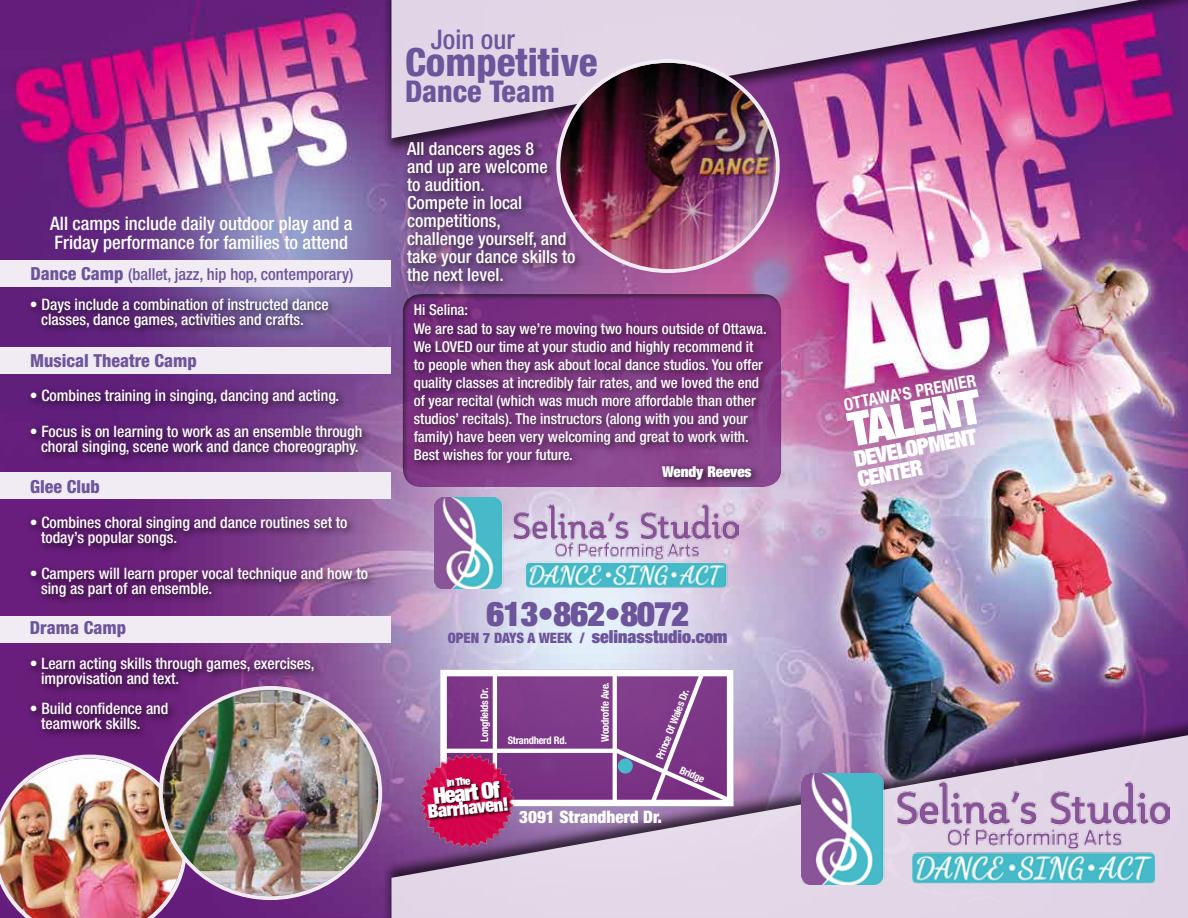
<style>
.page{position:relative;width:1188px;height:918px;background:#fff}
.page>*{position:absolute;margin:0;border:0;box-sizing:border-box;transform-origin:0 0}
.t1{font:900 condensed 47.7px "Helvetica Neue LT Std";color:#fff}
.t2{font:800 condensed 39px "Helvetica Neue LT Std";color:#6d559c}
.t3{font:900 condensed 34.2px "Helvetica Neue LT Std";letter-spacing:-.025em;color:#6d559c}
.t4{font:800 condensed 30px "Helvetica Neue LT Std";color:#6d559c}
.t5{font:500 condensed 27px "Helvetica Neue LT Std";color:#6d559c}
.t6{font:900 condensed 22.65px "Helvetica Neue LT Std";color:#fff}
.t7{font:900 condensed 22.05px/20.1px "Helvetica Neue LT Std";color:#fff}
.t8{font:900 condensed 18.75px "Helvetica Neue LT Std";color:#fff}
.t9{font:500 condensed 18.6px/18.6px "Helvetica Neue LT Std";color:#fff}
.t10{font:500 condensed 18px/18px "Helvetica Neue LT Std";color:#fff}
.t11{font:800 condensed 18px "Helvetica Neue LT Std";color:#6d559c}
.t12{font:900 condensed 18px "Helvetica Neue LT Std";color:#6d559c}
.t13{font:900 condensed 17.25px "Helvetica Neue LT Std";color:#fff}
.t14{font:700 condensed 17.1px "Helvetica Neue LT Std";color:#fff}
.t15{font:500 condensed 16.5px "Helvetica Neue LT Std";color:#6d559c}
.t16{font:500 condensed 15.75px/15px "Helvetica Neue LT Std";color:#fff}
.t17{font:500 condensed 15px/18.1px "Helvetica Neue LT Std";color:#fff}
.t18{font:900 condensed 15px "Helvetica Neue LT Std";color:#fff}
.t19{font:900 condensed 10.8px "Helvetica Neue LT Std";color:#fff}
.t20{font:700 condensed 10.5px "Helvetica Neue LT Std";letter-spacing:-.025em;color:#fff}
.s1{font-weight:800;font-size:18px}
.s2{font-size:14.4px}
</style>
<div class="page">
<img style="left:0;top:0;width:1188px;height:918px">
<div style="left:382px;top:716px;width:806px;height:202px;background:#000;opacity:.75"></div>
<svg style="left:392px;top:733px;width:796px;height:185px;background:#c0aec9"></svg>
<div style="left:382px;top:0;width:806px;height:155px;background:#000;opacity:.75"></div>
<img style="left:392px;top:0;width:796px;height:138px">
<div style="left:0;top:260px;width:391px;height:27px;background:#f1ebf4"></div>
<div style="left:0;top:347px;width:391px;height:27px;background:#f1ebf4"></div>
<div style="left:0;top:473px;width:391px;height:26px;background:#f1ebf4"></div>
<div style="left:0;top:616px;width:391px;height:26px;background:#f1ebf4"></div>
<img style="left:435px;top:498px;width:304px;height:91px">
<img style="left:801px;top:774px;width:368px;height:110px">
<div style="left:440px;top:670px;width:293px;height:137px;background:#7d3888"></div>
<div style="left:26px;top:292px;width:352px;height:448px;background:#000;opacity:.75"></div>
<svg style="left:543px;top:749px;width:66px;height:4px"></svg>
<div style="left:440px;top:670px;width:294px;height:136px;border:7px solid #fff"></div>
<svg style="left:609px;top:667px;width:130px;height:142px"></svg>
<hr style="left:493px;top:670px;width:4px;height:131px;background:#fff">
<img style="left:399px;top:743px;width:144px;height:116px">
<div style="left:427px;top:777px;width:84px;height:44px;background:#000;opacity:.75"></div>
<svg style="left:401px;top:293px;width:381px;height:195px;background:#743a77"></svg>
<div style="left:409px;top:299px;width:367px;height:191px;background:#000;opacity:.75"></div>
<img style="left:0;top:755px;width:187px;height:163px">
<img style="left:163px;top:690px;width:215px;height:206px">
<img style="left:560px;top:63px;width:216px;height:206px">
<div style="left:402px;top:136px;width:183px;height:155px;background:#000;opacity:.75"></div>
<p class="t9" style="left:50px;top:214px;width:304px">All camps include daily outdoor play and a<br>Friday performance for families to attend</p>
<p class="t15" style="left:30px;top:264px;width:324px"><span class="s1">Dance Camp</span> (ballet, jazz, hip hop, contemporary)</p>
<p class="t16" style="left:41px;top:296px;width:289px;text-indent:-11px">• Days include a combination of instructed dance classes, dance games, activities and crafts.</p>
<p class="t11" style="left:30px;top:350px;width:168px">Musical Theatre Camp</p>
<p class="t16" style="left:30px;top:388px;width:311px">• Combines training in singing, dancing and acting.</p>
<p class="t16" style="left:30px;top:424px;width:334px;text-align:center">• Focus is on learning to work as an ensemble through choral singing, scene work and dance choreography.</p>
<p class="t11" style="left:30px;top:475px;width:71px">Glee Club</p>
<p class="t16" style="left:41px;top:515px;width:308px;text-indent:-11px">• Combines choral singing and dance routines set to today’s popular songs.</p>
<p class="t16" style="left:41px;top:566px;width:329px;text-indent:-11px">• Campers will learn proper vocal technique and how to sing as part of an ensemble.</p>
<p class="t11" style="left:30px;top:616px;width:98px">Drama Camp</p>
<p class="t16" style="left:41px;top:656px;width:275px;text-indent:-11px">• Learn acting skills through games, exercises, improvisation and text.</p>
<p class="t16" style="left:41px;top:701px;width:129px;text-indent:-11px">• Build confidence and teamwork skills.</p>
<h3 class="t5" style="left:431px;top:24px;width:85px">Join our</h3>
<h2 class="t2" style="left:405px;top:38px;width:194px">Competitive</h2>
<h3 class="t4" style="left:405px;top:73px;width:151px">Dance Team</h3>
<p class="t10" style="left:407px;top:139px;width:170px">All dancers ages 8<br>and up are welcome<br>to audition.<br>Compete in local competitions,<br>challenge yourself, and take your dance skills to the next level.</p>
<p class="t17" style="left:414px;top:301px;width:354px">Hi Selina:<br>We are sad to say we’re moving two hours outside of Ottawa.<br>We LOVED our time at your studio and highly recommend it to people when they ask about local dance studios. You offer quality classes at incredibly fair rates, and we loved the end of year recital (which was much more affordable than other studios’ recitals). The instructors (along with you and your family) have been very welcoming and great to work with.<br>Best wishes for your future.</p>
<p class="t18" style="left:662px;top:462px;width:91px">Wendy Reeves</p>
<h3 class="t3" style="left:487px;top:592px;width:204px">613•862•8072</h3>
<p class="t12" style="left:448px;top:625px;width:281px"><span class="s2">OPEN 7 DAYS A WEEK /</span> selinasstudio.com</p>
<p class="t20" style="left:478px;top:742px;width:55px;rotate:-90deg">Longfields Dr.</p>
<p class="t20" style="left:508px;top:734px;width:61px">Strandherd Rd.</p>
<p class="t20" style="left:599px;top:742px;width:61px;rotate:-90deg">Woodroffe Ave.</p>
<p class="t20" style="left:653px;top:757px;width:76px;rotate:-69deg">Prince Of Wales Dr.</p>
<p class="t19" style="left:446px;top:776px;width:25px;rotate:-6deg">In The</p>
<h3 class="t6" style="left:432px;top:782px;width:68px;rotate:-6deg">Heart Of</h3>
<p class="t8" style="left:426px;top:800px;width:83px;rotate:-6deg">Barrhaven!</p>
<p class="t13" style="left:519px;top:806px;width:144px">3091 Strandherd Dr.</p>
<p class="t20" style="left:683px;top:764px;width:27px;rotate:24deg">Bridge</p>
<p class="t14" style="left:842px;top:394px;width:135px;rotate:-10deg">OTTAWA’S PREMIER</p>
<h1 class="t1" style="left:844px;top:400px;width:135px;rotate:-10deg">TALENT</h1>
<h3 class="t7" style="left:852px;top:449px;width:126px;rotate:-11deg">DEVELOPMENT<br>CENTER</h3>
</div>
